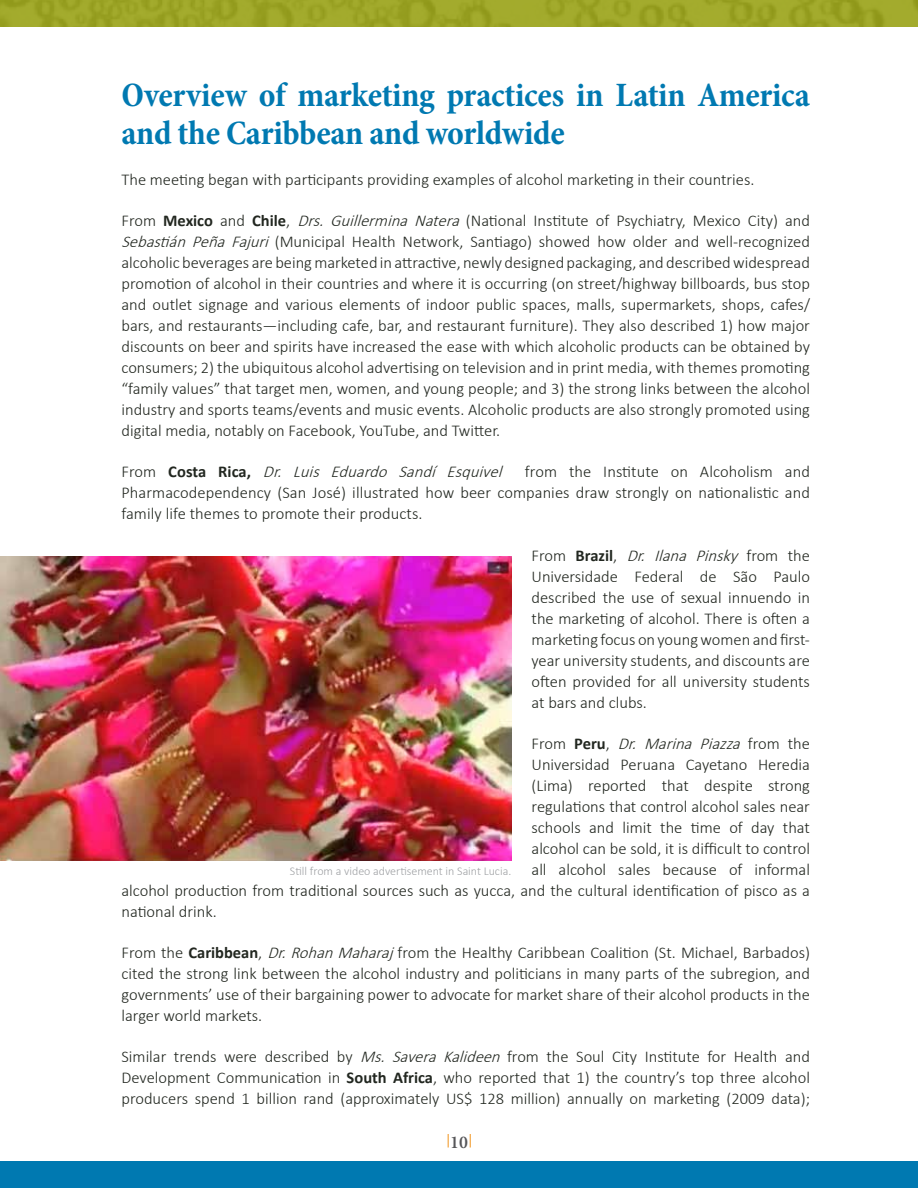
<style>
.page{position:relative;width:918px;height:1188px;background:#fff}
.page>*{position:absolute;margin:0;border:0;box-sizing:border-box;transform-origin:0 0}
.t1{font:700 condensed 34.5px/37.5px "Minion Pro";letter-spacing:-.01em;color:#0079b1}
.t2{font:600 18px "Minion Pro";color:#565659}
.t3{font:300 16.5px/21px "Calibri";color:#222720;text-align:justify}
.t4{font:italic 300 16.5px "Calibri";color:#222720}
.t5{font:300 12px "Calibri";color:#9fa1a4}
.s1{font-weight:700}
.s2{font-style:italic}
.s3{font-style:normal}
.s4{font-weight:700;font-style:normal}
</style>
<div class="page">
<div style="left:0;top:1161px;width:918px;height:27px;background:#0079b1"></div>
<img style="left:0;top:0;width:918px;height:27px">
<svg style="left:470px;top:1134px;width:1px;height:14px"></svg>
<svg style="left:448px;top:1134px;width:1px;height:14px"></svg>
<img style="left:0;top:556px;width:511px;height:305px">
<h1 class="t1" style="left:122px;top:76px;width:690px">Overview of marketing practices in Latin America and the Caribbean and worldwide</h1>
<p class="t3" style="left:122px;top:169px;width:634px">The meeting began with participants providing examples of alcohol marketing in their countries.</p>
<p class="t3" style="left:121px;top:210px;width:690px">From <span class="s1">Mexico</span> and <span class="s1">Chile</span>, <span class="s2">Drs. Guillermina Natera</span> (National Institute of Psychiatry, Mexico City) and <span class="s2">Sebastián Peña Fajuri</span> (Municipal Health Network, Santiago) showed how older and well-recognized alcoholic beverages are being marketed in attractive, newly designed packaging, and described widespread promotion of alcohol in their countries and where it is occurring (on street/highway billboards, bus stop and outlet signage and various elements of indoor public spaces, malls, supermarkets, shops, cafes/ bars, and restaurants—including cafe, bar, and restaurant furniture). They also described 1) how major discounts on beer and spirits have increased the ease with which alcoholic products can be obtained by consumers; 2) the ubiquitous alcohol advertising on television and in print media, with themes promoting “family values” that target men, women, and young people; and 3) the strong links between the alcohol industry and sports teams/events and music events. Alcoholic products are also strongly promoted using digital media, notably on Facebook, YouTube, and Twitter.</p>
<p class="t3" style="left:121px;top:461px;width:690px">From <span class="s1">Costa Rica,</span> <span class="s2">Dr. Luis Eduardo Sandí Esquivel</span> from the Institute on Alcoholism and Pharmacodependency (San José) illustrated how beer companies draw strongly on nationalistic and family life themes to promote their products.</p>
<p class="t3" style="left:532px;top:544px;width:280px">From <span class="s1">Brazil</span>, <span class="s2">Dr. Ilana Pinsky</span> from the Universidade Federal de São Paulo described the use of sexual innuendo in the marketing of alcohol. There is often a marketing focus on young women and first&shy;year university students, and discounts are often provided for all university students at bars and clubs.</p>
<p class="t4" style="left:532px;top:733px;width:280px"><span class="s3">F ro m</span> <span class="s4">Pe r u</span> <span class="s3">,</span> Dr. Marina Piazza <span class="s3">f ro m t h e</span></p>
<p class="t3" style="left:532px;top:754px;width:280px">Universidad Peruana Cayetano Heredia</p>
<p class="t3" style="left:532px;top:775px;width:280px">(Lima) reported that despite strong</p>
<p class="t3" style="left:532px;top:796px;width:280px">regulations that control alcohol sales near</p>
<p class="t3" style="left:532px;top:817px;width:280px">schools and limit the time of day that</p>
<p class="t3" style="left:532px;top:838px;width:280px">alcohol can be sold, it is difficult to control</p>
<p class="t3" style="left:532px;top:859px;width:280px">all alcohol sales because of informal</p>
<p class="t3" style="left:122px;top:880px;width:690px">alcohol production from traditional sources such as yucca, and the cultural identification of pisco as a</p>
<p class="t3" style="left:122px;top:901px;width:97px">national drink.</p>
<p class="t3" style="left:121px;top:942px;width:690px">From the <span class="s1">Caribbean</span>, <span class="s2">Dr.RohanMaharaj</span> from the Healthy Caribbean Coalition (St. Michael, Barbados) cited the strong link between the alcohol industry and politicians in many parts of the subregion, and governments’ use of their bargaining power to advocate for market share of their alcohol products in the larger world markets.</p>
<p class="t3" style="left:121px;top:1046px;width:690px">Similar trends were described by <span class="s2">Ms. Savera Kalideen</span> from the Soul City Institute for Health and Development Communication in <span class="s1">South Africa</span>, who reported that 1) the country’s top three alcohol producers spend 1 billion rand (approximately US$ 128 million) annually on marketing (2009 data);</p>
<p class="t5" style="left:290px;top:864px;width:223px">Still from a video advertisement in Saint Lucia.</p>
<p class="t2" style="left:450px;top:1129px;width:19px">10</p>
</div>
